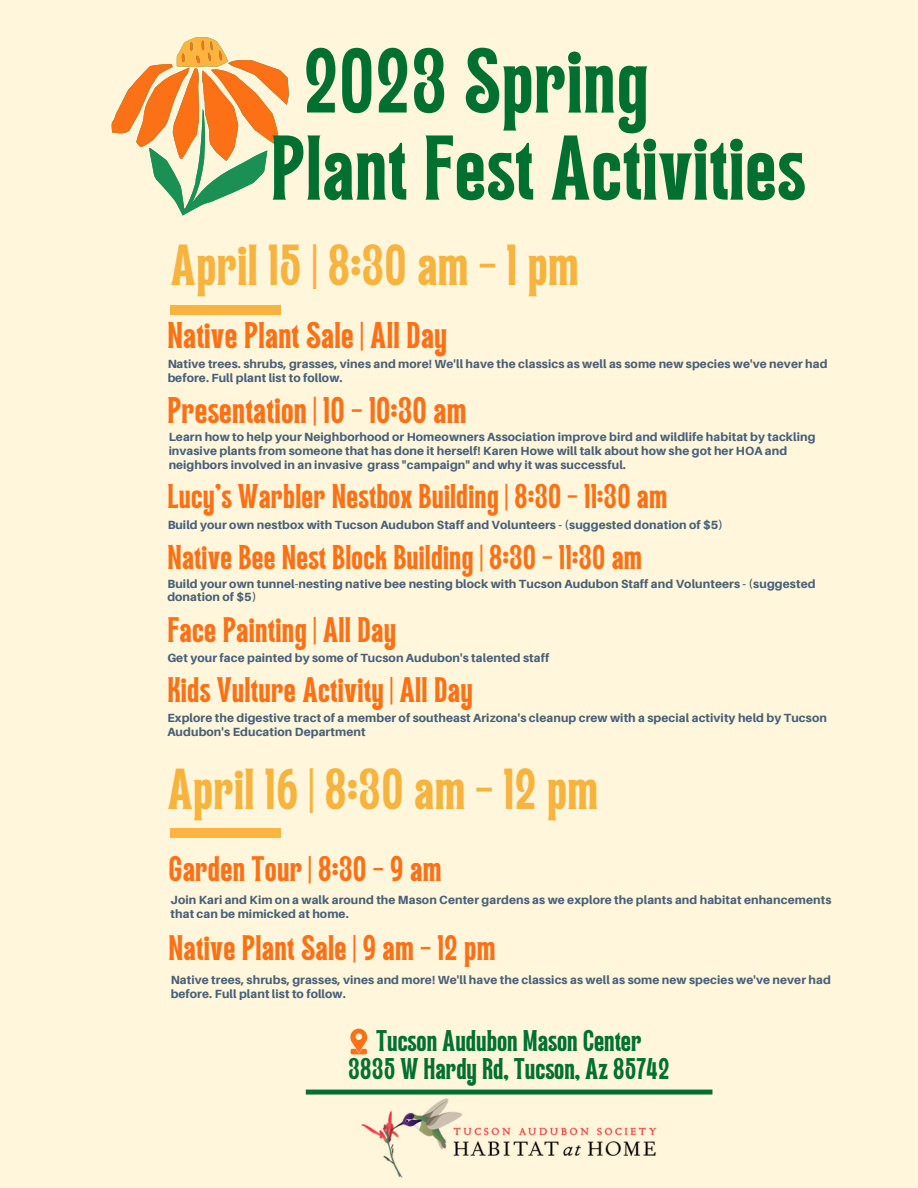
<style>
.page{position:relative;width:918px;height:1188px;background:#fff6db}
.page>*{position:absolute;margin:0;border:0;box-sizing:border-box;transform-origin:0 0}
.t1{font:61.65px/87.2px "TAN Jambore Display";letter-spacing:.01em;color:#007030}
.t2{font:38.85px "TAN Jambore Display";letter-spacing:.01em;color:#f6b33e}
.t3{font:24.9px "TAN Jambore Display";letter-spacing:.01em;color:#fc7016}
.t4{font:23.85px "TAN Jambore Display";letter-spacing:.01em;color:#fc7016}
.t5{font:23.1px "TAN Jambore Display";letter-spacing:.01em;color:#fc7016}
.t6{font:20.1px/27.8px "TAN Jambore Display";color:#007030;text-align:center}
.t7{font:800 11.85px/13.8px "Aileron";letter-spacing:.01em;color:#3b5672}
</style>
<div class="page">
<div style="left:171px;top:305px;width:110px;height:10px;background:#f6b33e"></div>
<svg style="left:112px;top:37px;width:177px;height:179px"></svg>
<svg style="left:350px;top:1029px;width:17px;height:25px"></svg>
<div style="left:306px;top:1090px;width:406px;height:5px;background:#007030"></div>
<img style="left:361px;top:1098px;width:296px;height:80px">
<div style="left:171px;top:829px;width:110px;height:9px;background:#fdb540"></div>
<h1 class="t1" style="left:271px;top:48px;width:536px;text-indent:33px">2023 Spring<br>Plant Fest Activities</h1>
<h2 class="t2" style="left:171px;top:249px;width:410px">April 15 | 8:30 am - 1 pm</h2>
<h3 class="t3" style="left:167px;top:325px;width:281px">Native Plant Sale | All Day</h3>
<p class="t7" style="left:167px;top:357px;width:662px">Native trees. shrubs, grasses, vines and more! We'll have the classics as well as some new species we've never had before. Full plant list to follow.</p>
<h3 class="t3" style="left:167px;top:400px;width:301px">Presentation | 10 - 10:30 am</h3>
<p class="t7" style="left:169px;top:430px;width:649px">Learn how to help your Neighborhood or Homeowners Association improve bird and wildlife habitat by tackling invasive plants from someone that has done it herself! Karen Howe will talk about how she got her HOA and neighbors involved in an invasive grass "campaign" and why it was successful.</p>
<h3 class="t5" style="left:167px;top:487px;width:502px">Lucy's Warbler Nestbox Building | 8:30 - 11:30 am</h3>
<p class="t7" style="left:167px;top:518px;width:557px">Build your own nestbox with Tucson Audubon Staff and Volunteers - (suggested donation of $5)</p>
<h3 class="t5" style="left:167px;top:547px;width:476px">Native Bee Nest Block Building | 8:30 - 11:30 am</h3>
<p class="t7" style="left:167px;top:577px;width:650px">Build your own tunnel-nesting native bee nesting block with Tucson Audubon Staff and Volunteers - (suggested donation of $5)</p>
<h3 class="t4" style="left:167px;top:620px;width:230px">Face Painting | All Day</h3>
<p class="t7" style="left:167px;top:651px;width:383px">Get your face painted by some of Tucson Audubon's talented staff</p>
<h3 class="t4" style="left:167px;top:680px;width:307px">Kids Vulture Activity | All Day</h3>
<p class="t7" style="left:167px;top:711px;width:661px">Explore the digestive tract of a member of southeast Arizona's cleanup crew with a special activity held by Tucson<br>Audubon's Education Department</p>
<h2 class="t2" style="left:167px;top:772px;width:432px">April 16 | 8:30 am - 12 pm</h2>
<h3 class="t4" style="left:169px;top:859px;width:275px">Garden Tour | 8:30 - 9 am</h3>
<p class="t7" style="left:171px;top:894px;width:662px;line-height:13.4px">Join Kari and Kim on a walk around the Mason Center gardens as we explore the plants and habitat enhancements that can be mimicked at home.</p>
<h3 class="t4" style="left:169px;top:938px;width:329px">Native Plant Sale | 9 am - 12 pm</h3>
<p class="t7" style="left:171px;top:973px;width:662px">Native trees, shrubs, grasses, vines and more! We'll have the classics as well as some new species we've never had before. Full plant list to follow.</p>
<h3 class="t6" style="left:348px;top:1031px;width:323px">Tucson Audubon Mason Center<br>3835 W Hardy Rd, Tucson, Az 85742</h3>
</div>
